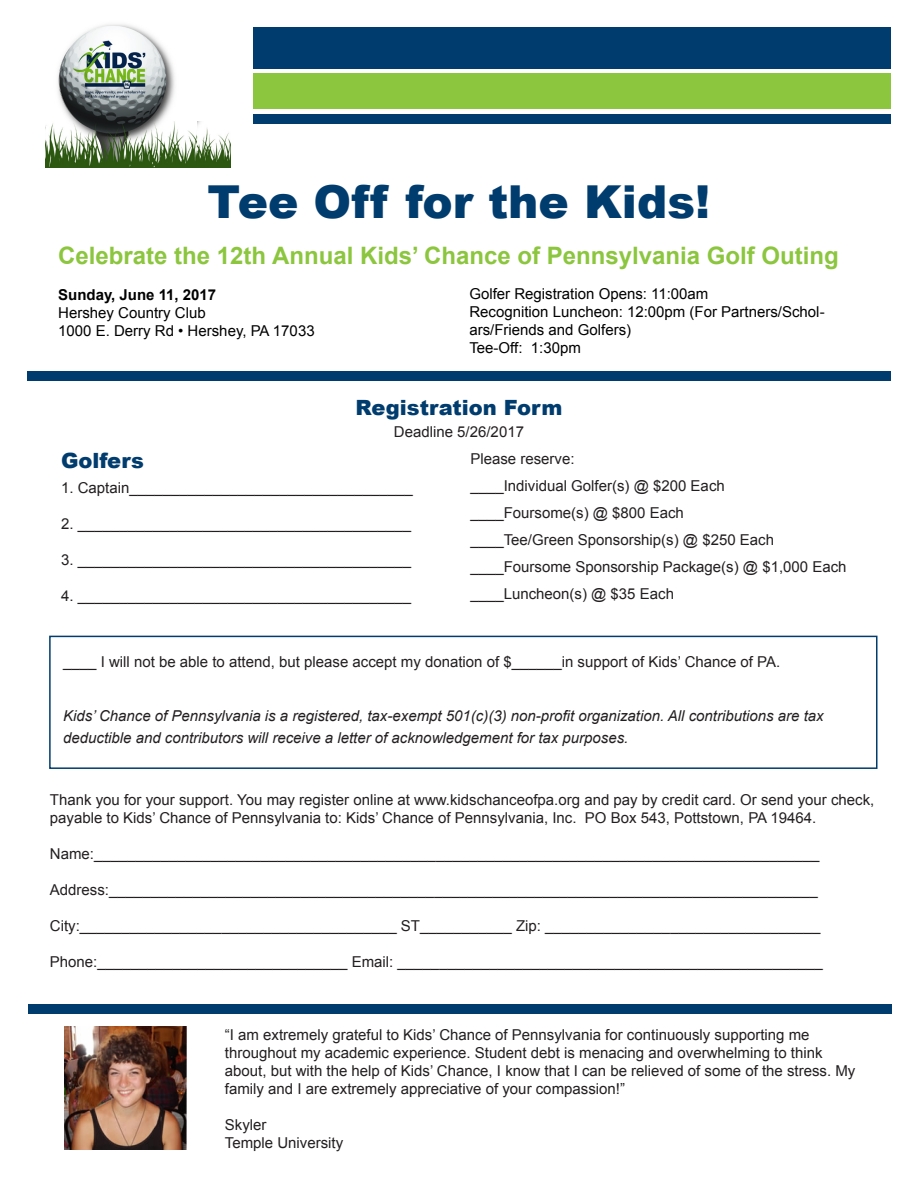
<style>
.page{position:relative;width:918px;height:1188px;background:#fff}
.page>*{position:absolute;margin:0;border:0;box-sizing:border-box;transform-origin:0 0}
.t1{font:900 45.45px "Arial";color:#003c6e}
.t2{font:700 24px "Arial";color:#8cc63e}
.t3{font:900 21px "Arial";color:#003c6e}
.t4{font:15px/27px "Arial";color:#231f20}
.t5{font:italic 15px/21.6px "Arial";color:#231f20}
.t6{font:15px/18px "Arial";color:#000}
.t7{font:700 15px "Arial";color:#000}
</style>
<div class="page">
<div style="left:254px;top:27px;width:637px;height:42px;background:#003c6e"></div>
<div style="left:254px;top:114px;width:637px;height:10px;background:#003c6e"></div>
<div style="left:254px;top:73px;width:637px;height:35px;background:#8cc63e"></div>
<div style="left:49px;top:636px;width:829px;height:133px;border:2px solid #003c6e"></div>
<img style="left:46px;top:24px;width:155px;height:144px">
<img style="left:197px;top:122px;width:33px;height:46px">
<div style="left:27px;top:371px;width:864px;height:10px;background:#003c6e"></div>
<div style="left:28px;top:1004px;width:864px;height:9px;background:#003c6e"></div>
<img style="left:64px;top:1027px;width:123px;height:123px">
<h1 class="t1" style="left:208px;top:169px;width:504px">Tee Off for the Kids!</h1>
<h2 class="t2" style="left:58px;top:240px;width:782px">Celebrate the 12th Annual Kids’ Chance of Pennsylvania Golf Outing</h2>
<p class="t7" style="left:58px;top:285px;width:160px">Sunday, June 11, 2017</p>
<p class="t6" style="left:58px;top:304px;width:258px">Hershey Country Club<br>1000 E. Derry Rd • Hershey, PA 17033</p>
<p class="t6" style="left:469px;top:285px;width:357px">Golfer Registration Opens: 11:00am<br>Recognition Luncheon: 12:00pm (For Partners/Schol&shy;ars/Friends and Golfers)<br>Tee-Off: 1:30pm</p>
<h3 class="t3" style="left:356px;top:392px;width:208px">Registration Form</h3>
<p class="t4" style="left:394px;top:418px;width:132px">Deadline 5/26/2017</p>
<h3 class="t3" style="left:61px;top:446px;width:84px">Golfers</h3>
<p class="t4" style="left:61px;top:474px;width:353px">1. Captain__________________________________</p>
<p class="t4" style="left:61px;top:510px;width:352px">2. ________________________________________</p>
<p class="t4" style="left:61px;top:546px;width:352px">3. ________________________________________</p>
<p class="t4" style="left:61px;top:582px;width:352px">4. ________________________________________</p>
<p class="t4" style="left:470px;top:446px;width:378px">Please reserve:<br>____Individual Golfer(s) @ $200 Each ____Foursome(s) @ $800 Each<br>____Tee/Green Sponsorship(s) @ $250 Each ____Foursome Sponsorship Package(s) @ $1,000 Each ____Luncheon(s) @ $35 Each</p>
<p class="t4" style="left:63px;top:649px;width:719px">____ I will not be able to attend, but please accept my donation of $______in support of Kids’ Chance of PA.</p>
<p class="t5" style="left:63px;top:705px;width:762px">Kids’ Chance of Pennsylvania is a registered, tax-exempt 501(c)(3) non-profit organization. All contributions are tax deductible and contributors will receive a letter of acknowledgement for tax purposes.</p>
<p class="t4" style="left:50px;top:791px;width:826px;line-height:18px">Thank you for your support. You may register online at www.kidschanceofpa.org and pay by credit card. Or send your check, payable to Kids’ Chance of Pennsylvania to: Kids’ Chance of Pennsylvania, Inc. PO Box 543, Pottstown, PA 19464.</p>
<p class="t4" style="left:50px;top:840px;width:771px">Name:_______________________________________________________________________________________</p>
<p class="t4" style="left:50px;top:876px;width:770px">Address:_____________________________________________________________________________________</p>
<p class="t4" style="left:50px;top:912px;width:772px">City:______________________________________ ST___________ Zip: _________________________________</p>
<p class="t4" style="left:50px;top:948px;width:775px">Phone:______________________________ Email: ___________________________________________________</p>
<p class="t4" style="left:225px;top:1026px;width:632px;line-height:18px">“I am extremely grateful to Kids’ Chance of Pennsylvania for continuously supporting me throughout my academic experience. Student debt is menacing and overwhelming to think about, but with the help of Kids’ Chance, I know that I can be relieved of some of the stress. My family and I are extremely appreciative of your compassion!”</p>
<p class="t4" style="left:225px;top:1116px;width:120px;line-height:18px">Skyler<br>Temple University</p>
</div>
